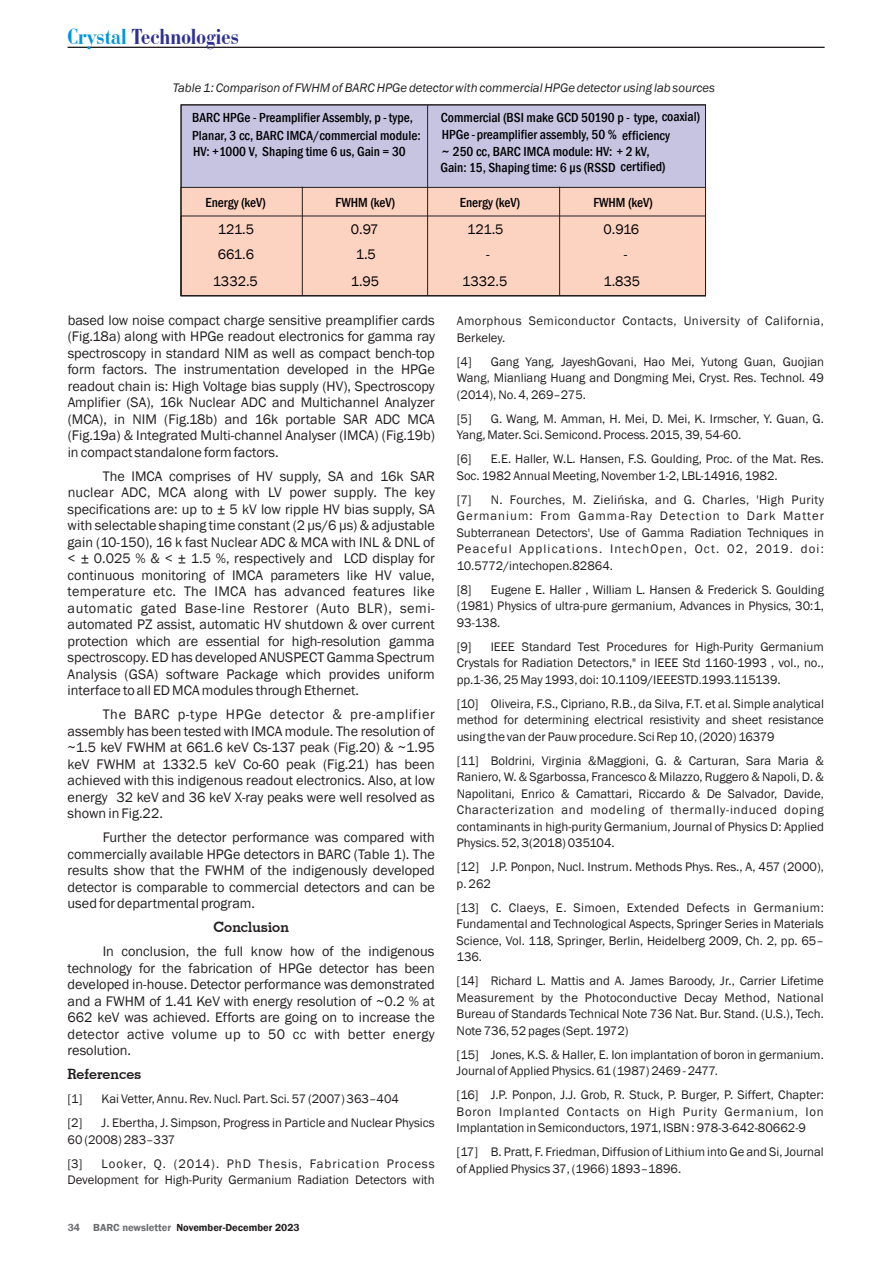
<style>
.page{position:relative;width:893px;height:1263px;background:#fff}
.page>*{position:absolute;margin:0;border:0;box-sizing:border-box;transform-origin:0 0}
.t1{font:700 condensed 22.5px "Bauer Bodoni BT";color:#2e3092}
.t2{font:14.25px/16.5px "Franklin Gothic";color:#231f20;text-align:justify}
.t3{font:14.25px "Franklin Gothic";color:#000002}
.t4{font:700 14.25px "Geometric Slab 703 BT";color:#231f20}
.t5{font:500 condensed 13.5px/17px "Franklin Gothic";color:#000002}
.t6{font:12.75px/16.5px "Franklin Gothic";color:#231f20;text-align:justify}
.t7{font:italic 12.75px "Franklin Gothic";color:#231f20}
.t8{font:12.75px/16.5px "Franklin Gothic";letter-spacing:.035em;color:#231f20}
.t9{font:600 10.5px "Franklin Gothic";color:#231f20}
.s1{color:#0095d9}
.s2{color:#6c6d70}
</style>
<div class="page">
<div style="left:180px;top:104px;width:524px;height:83px;background:#c6c4e1"></div>
<div style="left:180px;top:187px;width:524px;height:109px;background:#fcd2c0"></div>
<div style="left:181px;top:216px;width:525px;height:80px;border:1px solid #231f20"></div>
<hr style="left:427px;top:105px;width:1px;height:191px;background:#231f20">
<hr style="left:559px;top:187px;width:1px;height:108px;background:#231f20">
<hr style="left:302px;top:187px;width:1px;height:108px;background:#231f20">
<svg style="left:67px;top:47px;width:758px;height:1px"></svg>
<h1 class="t1" style="left:68px;top:27px;width:173px"><span class="s1">Crystal</span> Technologies</h1>
<p class="t7" style="left:173px;top:83px;width:544px">Table 1: Comparison of FWHM of BARC HPGe detector with commercial HPGe detector using lab sources</p>
<p class="t5" style="left:192px;top:109px;width:230px;line-height:18px">BARC HPGe - Preamplifier Assembly, p -type,<br>Planar, 3 cc, BARC IMCA/ commercial module:</p>
<p class="t5" style="left:193px;top:144px;width:214px">HV: +1000 V, Shaping time 6 us, Gain = 30</p>
<p class="t5" style="left:440px;top:110px;width:261px">Commercial (BSI make GCD 50190 p - type, coaxial)<br>HPGe -preamplifier assembly, 50 % efficiency<br>~ 250 cc, BARC IMCA module: HV: + 2 kV,<br>Gain: 15, Shaping time: 6 µs (RSSD certified)</p>
<p class="t5" style="left:205px;top:195px;width:62px">Energy (keV)</p>
<p class="t5" style="left:336px;top:195px;width:61px">FWHM (keV)</p>
<p class="t5" style="left:460px;top:195px;width:62px">Energy (keV)</p>
<p class="t5" style="left:593px;top:195px;width:61px">FWHM (keV)</p>
<p class="t3" style="left:218px;top:224px;width:38px">121.5</p>
<p class="t3" style="left:351px;top:224px;width:29px">0.97</p>
<p class="t3" style="left:467px;top:224px;width:38px">121.5</p>
<p class="t3" style="left:603px;top:224px;width:37px">0.916</p>
<p class="t3" style="left:218px;top:249px;width:38px">661.6</p>
<p class="t3" style="left:356px;top:249px;width:22px">1.5</p>
<p class="t3" style="left:486px;top:249px;width:5px">-</p>
<p class="t3" style="left:624px;top:249px;width:5px">-</p>
<p class="t3" style="left:213px;top:276px;width:47px">1332.5</p>
<p class="t3" style="left:351px;top:276px;width:30px">1.95</p>
<p class="t3" style="left:462px;top:276px;width:47px">1332.5</p>
<p class="t3" style="left:603px;top:276px;width:38px">1.835</p>
<p class="t2" style="left:68px;top:313px;width:369px">based low noise compact charge sensitive preamplifier cards (Fig.18a) along with HPGe readout electronics for gamma ray spectroscopy in standard NIM as well as compact bench-top form factors. The instrumentation developed in the HPGe readout chain is: High Voltage bias supply (HV), Spectroscopy Amplifier (SA), 16k Nuclear ADC and Multichannel Analyzer (MCA), in NIM (Fig.18b) and 16k portable SAR ADC MCA (Fig.19a) &amp; Integrated Multi-channel Analyser (IMCA) (Fig.19b) in compact standalone form factors.</p>
<p class="t2" style="left:68px;top:469px;width:369px;text-indent:35px">The IMCA comprises of HV supply, SA and 16k SAR nuclear ADC, MCA along with LV power supply. The key specifications are: up to ± 5 kV low ripple HV bias supply, SA with selectable shaping time constant (2 µs/6 µs) &amp; adjustable gain (10-150), 16 k fast Nuclear ADC &amp; MCA with INL &amp; DNL of &lt; ± 0.025 % &amp; &lt; ± 1.5 %, respectively and LCD display for continuous monitoring of IMCA parameters like HV value, temperature etc. The IMCA has advanced features like automatic gated Base-line Restorer (Auto BLR), semi&shy;automated PZ assist, automatic HV shutdown &amp; over current protection which are essential for high-resolution gamma spectroscopy. ED has developed ANUSPECT Gamma Spectrum Analysis (GSA) software Package which provides uniform interface to all ED MCA modules through Ethernet.</p>
<p class="t2" style="left:68px;top:707px;width:369px;text-indent:35px">The BARC p-type HPGe detector &amp; pre-amplifier assembly has been tested with IMCA module. The resolution of ~1.5 keV FWHM at 661.6 keV Cs-137 peak (Fig.20) &amp; ~1.95 keV FWHM at 1332.5 keV Co-60 peak (Fig.21) has been achieved with this indigenous readout electronics. Also, at low energy 32 keV and 36 keV X-ray peaks were well resolved as shown in Fig.22.</p>
<p class="t2" style="left:68px;top:830px;width:369px;text-indent:35px">Further the detector performance was compared with commercially available HPGe detectors in BARC (Table 1). The results show that the FWHM of the indigenously developed detector is comparable to commercial detectors and can be used for departmental program.</p>
<p class="t4" style="left:213px;top:921px;width:77px">Conclusion</p>
<p class="t2" style="left:68px;top:944px;width:369px;text-indent:35px">In conclusion, the full know how of the indigenous technology for the fabrication of HPGe detector has been developed in-house. Detector performance was demonstrated and a FWHM of 1.41 KeV with energy resolution of ~0.2 % at 662 keV was achieved. Efforts are going on to increase the detector active volume up to 50 cc with better energy resolution.</p>
<p class="t4" style="left:68px;top:1068px;width:76px">References</p>
<p class="t6" style="left:68px;top:1092px;width:16px">[1]</p>
<p class="t6" style="left:102px;top:1092px;width:299px">Kai Vetter, Annu. Rev. Nucl. Part. Sci. 57 (2007) 363–404</p>
<p class="t6" style="left:68px;top:1116px;width:16px">[2]</p>
<p class="t6" style="left:68px;top:1116px;width:369px;text-indent:34px">J. Ebertha, J. Simpson, Progress in Particle and Nuclear Physics<br>60 (2008) 283–337</p>
<p class="t6" style="left:68px;top:1156px;width:16px">[3]</p>
<p class="t6" style="left:68px;top:1156px;width:369px;text-align:right">Looker, Q. (2014). PhD Thesis, Fabrication Process<br>Development for High-Purity Germanium Radiation Detectors with</p>
<p class="t9" style="left:68px;top:1223px;width:234px"><span class="s2">34 BARC newsletter</span> November-December 2023</p>
<p class="t8" style="left:457px;top:314px;width:369px">Amorphous Semiconductor Contacts, University of California,<br>Berkeley.</p>
<p class="t6" style="left:457px;top:354px;width:16px">[4]</p>
<p class="t6" style="left:457px;top:354px;width:369px;text-indent:34px">Gang Yang, JayeshGovani, Hao Mei, Yutong Guan, Guojian Wang, Mianliang Huang and Dongming Mei, Cryst. Res. Technol. 49 (2014), No. 4, 269–275.</p>
<p class="t6" style="left:457px;top:411px;width:16px">[5]</p>
<p class="t6" style="left:457px;top:411px;width:369px;text-indent:34px">G. Wang, M. Amman, H. Mei, D. Mei, K. Irmscher, Y. Guan, G.<br>Yang, Mater. Sci. Semicond. Process. 2015, 39, 54-60.</p>
<p class="t6" style="left:457px;top:452px;width:16px">[6]</p>
<p class="t6" style="left:457px;top:452px;width:369px;text-indent:34px">E.E. Haller, W.L. Hansen, F.S. Goulding, Proc. of the Mat. Res.<br>Soc. 1982 Annual Meeting, November 1-2, LBL-14916, 1982.</p>
<p class="t6" style="left:457px;top:492px;width:16px">[7]</p>
<p class="t6" style="left:457px;top:492px;width:369px;text-indent:34px">N. Fourches, M. Zielińska, and G. Charles, 'High Purity Germanium: From Gamma-Ray Detection to Dark Matter Subterranean Detectors', Use of Gamma Radiation Techniques in Peaceful Applications. IntechOpen, Oct. 02, 2019. doi:<br>10.5772/intechopen.82864.</p>
<p class="t6" style="left:457px;top:582px;width:16px">[8]</p>
<p class="t6" style="left:457px;top:582px;width:369px;text-indent:34px">Eugene E. Haller , William L. Hansen &amp; Frederick S. Goulding (1981) Physics of ultra-pure germanium, Advances in Physics, 30:1, 93-138.</p>
<p class="t6" style="left:457px;top:639px;width:16px">[9]</p>
<p class="t6" style="left:457px;top:639px;width:369px;text-indent:34px">IEEE Standard Test Procedures for High-Purity Germanium Crystals for Radiation Detectors," in IEEE Std 1160-1993 , vol., no., pp.1-36, 25 May 1993, doi: 10.1109/IEEESTD.1993.115139.</p>
<p class="t6" style="left:457px;top:696px;width:369px">[10] Oliveira, F.S., Cipriano, R.B., da Silva, F.T. et al. Simple analytical method for determining electrical resistivity and sheet resistance using the van der Pauw procedure. Sci Rep 10, (2020) 16379</p>
<p class="t6" style="left:457px;top:753px;width:369px">[11] Boldrini, Virginia &amp;Maggioni, G. &amp; Carturan, Sara Maria &amp; Raniero, W. &amp; Sgarbossa, Francesco &amp; Milazzo, Ruggero &amp; Napoli, D. &amp; Napolitani, Enrico &amp; Camattari, Riccardo &amp; De Salvador, Davide, Characterization and modeling of thermally-induced doping contaminants in high-purity Germanium, Journal of Physics D: Applied Physics. 52, 3(2018) 035104.</p>
<p class="t6" style="left:457px;top:860px;width:369px">[12] J.P. Ponpon, Nucl. Instrum. Methods Phys. Res., A, 457 (2000), p. 262</p>
<p class="t6" style="left:457px;top:900px;width:369px">[13] C. Claeys, E. Simoen, Extended Defects in Germanium:<br>Fundamental and Technological Aspects, Springer Series in Materials Science, Vol. 118, Springer, Berlin, Heidelberg 2009, Ch. 2, pp. 65– 136.</p>
<p class="t6" style="left:457px;top:974px;width:369px">[14] Richard L. Mattis and A. James Baroody, Jr., Carrier Lifetime Measurement by the Photoconductive Decay Method, National Bureau of Standards Technical Note 736 Nat. Bur. Stand. (U.S.), Tech.<br>Note 736, 52 pages (Sept. 1972)</p>
<p class="t6" style="left:457px;top:1047px;width:369px">[15] Jones, K.S. &amp; Haller, E. Ion implantation of boron in germanium.<br>Journal of Applied Physics. 61 (1987) 2469 - 2477.</p>
<p class="t6" style="left:457px;top:1088px;width:369px">[16] J.P. Ponpon, J.J. Grob, R. Stuck, P. Burger, P. Siffert, Chapter:<br>Boron Implanted Contacts on High Purity Germanium, Ion Implantation in Semiconductors, 1971, ISBN : 978-3-642-80662-9</p>
<p class="t6" style="left:457px;top:1145px;width:369px">[17] B. Pratt, F. Friedman, Diffusion of Lithium into Ge and Si, Journal of Applied Physics 37, (1966) 1893–1896.</p>
</div>
